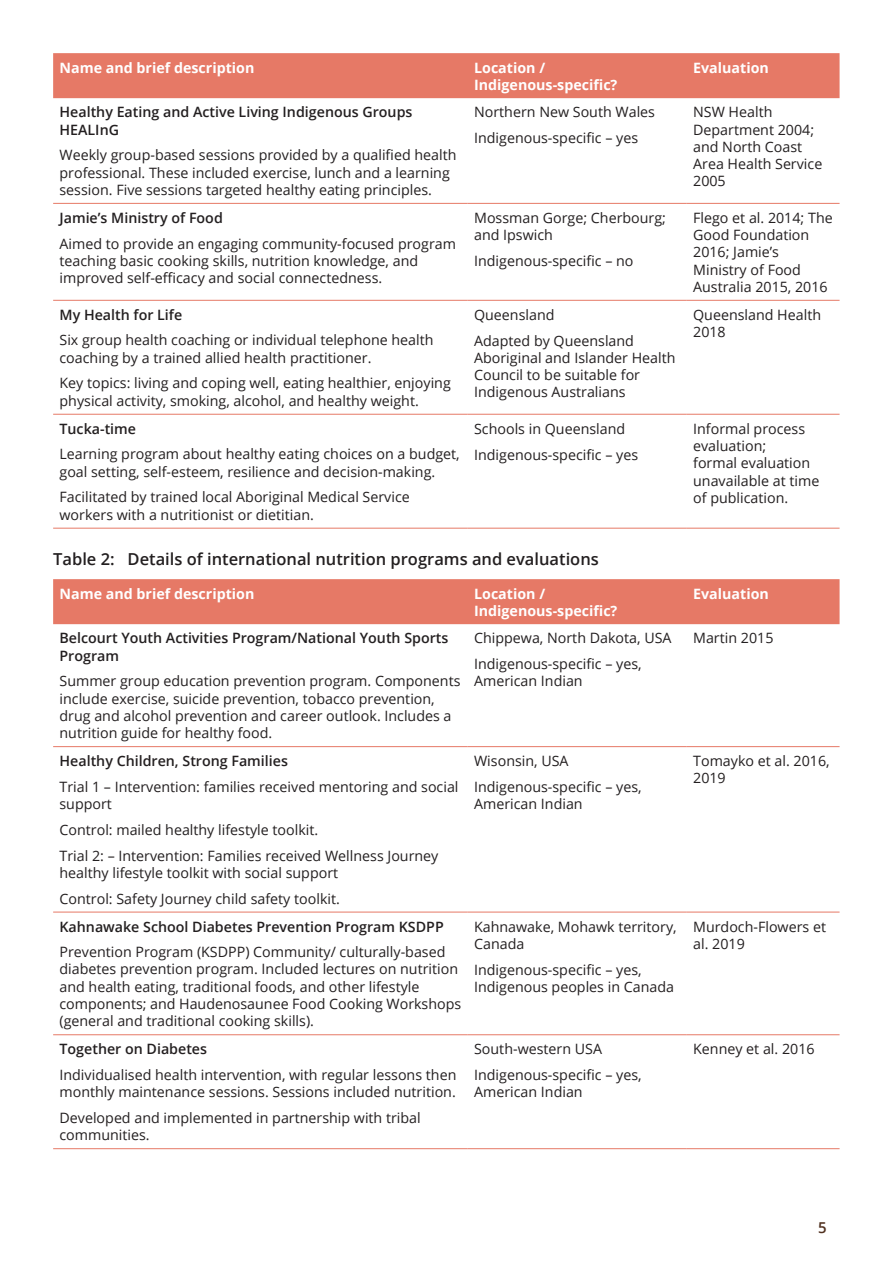
<style>
.page{position:relative;width:893px;height:1263px;background:#fff}
.page>*{position:absolute;margin:0;border:0;box-sizing:border-box;transform-origin:0 0}
.Table_Heading{font:600 16.5px "Open Sans";color:#231f20}
.t1{font:600 15px "Open Sans";color:#513120}
.Table_text_left{font:14.25px/17.2px "Open Sans";color:#231f20}
.Table_header{font:700 14.25px/17.1px "Open Sans";color:#fff}
.Table_text_left-2{font:600 14.25px/17.2px "Open Sans";color:#231f20}
.s1{font-weight:600}
</style>
<div class="page">
<div style="left:53px;top:53px;width:787px;height:45px;background:#e67966"></div>
<hr style="left:53px;top:203px;width:415px;height:1px;background:#e67966">
<hr style="left:468px;top:203px;width:219px;height:1px;background:#e67966">
<hr style="left:687px;top:203px;width:153px;height:1px;background:#e67966">
<hr style="left:53px;top:300px;width:415px;height:1px;background:#e67966">
<hr style="left:468px;top:300px;width:219px;height:1px;background:#e67966">
<hr style="left:687px;top:300px;width:153px;height:1px;background:#e67966">
<hr style="left:53px;top:414px;width:415px;height:1px;background:#e67966">
<hr style="left:468px;top:414px;width:219px;height:1px;background:#e67966">
<hr style="left:687px;top:414px;width:153px;height:1px;background:#e67966">
<hr style="left:53px;top:528px;width:415px;height:1px;background:#e67966">
<hr style="left:468px;top:528px;width:219px;height:1px;background:#e67966">
<hr style="left:687px;top:528px;width:153px;height:1px;background:#e67966">
<div style="left:53px;top:579px;width:787px;height:45px;background:#e67966"></div>
<hr style="left:53px;top:746px;width:415px;height:1px;background:#e67966">
<hr style="left:468px;top:746px;width:219px;height:1px;background:#e67966">
<hr style="left:687px;top:746px;width:153px;height:1px;background:#e67966">
<hr style="left:53px;top:912px;width:415px;height:1px;background:#e67966">
<hr style="left:468px;top:912px;width:219px;height:1px;background:#e67966">
<hr style="left:687px;top:912px;width:153px;height:1px;background:#e67966">
<hr style="left:53px;top:1034px;width:415px;height:1px;background:#e67966">
<hr style="left:468px;top:1034px;width:219px;height:1px;background:#e67966">
<hr style="left:687px;top:1034px;width:153px;height:1px;background:#e67966">
<hr style="left:53px;top:1148px;width:415px;height:1px;background:#e67966">
<hr style="left:468px;top:1148px;width:219px;height:1px;background:#e67966">
<hr style="left:687px;top:1148px;width:153px;height:1px;background:#e67966">
<p class="Table_header" style="left:60px;top:58px;width:196px">Name and brief description</p>
<p class="Table_header" style="left:474px;top:58px;width:145px">Location /<br>Indigenous-specific?</p>
<p class="Table_header" style="left:693px;top:58px;width:77px">Evaluation</p>
<p class="Table_text_left-2" style="left:60px;top:103px;width:354px">Healthy Eating and Active Living Indigenous Groups<br>HEALInG</p>
<p class="Table_text_left" style="left:60px;top:146px;width:399px">Weekly group-based sessions provided by a qualified health professional. These included exercise, lunch and a learning session. Five sessions targeted healthy eating principles.</p>
<p class="Table_text_left" style="left:474px;top:103px;width:182px">Northern New South Wales</p>
<p class="Table_text_left" style="left:474px;top:129px;width:166px">Indigenous-specific – yes</p>
<p class="Table_text_left" style="left:693px;top:103px;width:131px">NSW Health<br>Department 2004; and North Coast<br>Area Health Service<br>2005</p>
<p class="Table_text_left" style="left:60px;top:204px;width:398px;line-height:25.7px"><span class="s1">Jamie’s Ministry of Food<br></span>Aimed to provide an engaging community-focused program</p>
<p class="Table_text_left" style="left:60px;top:252px;width:360px">teaching basic cooking skills, nutrition knowledge, and improved self-efficacy and social connectedness.</p>
<p class="Table_text_left" style="left:60px;top:301px;width:375px;line-height:25.7px"><span class="s1">My Health for Life<br></span>Six group health coaching or individual telephone health</p>
<p class="Table_text_left" style="left:60px;top:344px;width:393px;line-height:25.8px">coaching by a trained allied health practitioner.<br>Key topics: living and coping well, eating healthier, enjoying</p>
<p class="Table_text_left" style="left:60px;top:392px;width:361px">physical activity, smoking, alcohol, and healthy weight.</p>
<p class="Table_text_left" style="left:60px;top:415px;width:402px;line-height:25.7px"><span class="s1">Tucka-time<br></span>Learning program about healthy eating choices on a budget,</p>
<p class="Table_text_left" style="left:60px;top:458px;width:377px;line-height:25.8px">goal setting, self-esteem, resilience and decision-making.<br>Facilitated by trained local Aboriginal Medical Service</p>
<p class="Table_text_left" style="left:60px;top:505px;width:256px">workers with a nutritionist or dietitian.</p>
<p class="Table_text_left" style="left:474px;top:209px;width:193px">Mossman Gorge; Cherbourg; and Ipswich</p>
<p class="Table_text_left" style="left:474px;top:252px;width:161px">Indigenous-specific – no</p>
<p class="Table_text_left" style="left:474px;top:306px;width:82px">Queensland</p>
<p class="Table_text_left" style="left:474px;top:331px;width:203px">Adapted by Queensland<br>Aboriginal and Islander Health<br>Council to be suitable for<br>Indigenous Australians</p>
<p class="Table_text_left" style="left:474px;top:420px;width:153px">Schools in Queensland</p>
<p class="Table_text_left" style="left:474px;top:445px;width:166px">Indigenous-specific – yes</p>
<p class="Table_text_left" style="left:693px;top:209px;width:141px">Flego et al. 2014; The<br>Good Foundation<br>2016; Jamie’s<br>Ministry of Food<br>Australia 2015, 2016</p>
<p class="Table_text_left" style="left:693px;top:306px;width:129px">Queensland Health<br>2018</p>
<p class="Table_text_left" style="left:693px;top:420px;width:128px">Informal process evaluation;<br>formal evaluation unavailable at time of publication.</p>
<p class="Table_Heading" style="left:53px;top:547px;width:547px">Table 2: Details of international nutrition programs and evaluations</p>
<p class="Table_header" style="left:60px;top:584px;width:196px">Name and brief description</p>
<p class="Table_header" style="left:474px;top:584px;width:145px">Location /<br>Indigenous-specific?</p>
<p class="Table_header" style="left:693px;top:584px;width:77px">Evaluation</p>
<p class="Table_text_left-2" style="left:60px;top:629px;width:390px">Belcourt Youth Activities Program/National Youth Sports<br>Program</p>
<p class="Table_text_left" style="left:60px;top:672px;width:402px">Summer group education prevention program. Components include exercise, suicide prevention, tobacco prevention, drug and alcohol prevention and career outlook. Includes a nutrition guide for healthy food.</p>
<p class="Table_text_left" style="left:474px;top:629px;width:199px">Chippewa, North Dakota, USA</p>
<p class="Table_text_left" style="left:474px;top:655px;width:169px">Indigenous-specific – yes,<br>American Indian</p>
<p class="Table_text_left" style="left:693px;top:629px;width:82px">Martin 2015</p>
<p class="Table_text_left" style="left:60px;top:748px;width:400px;line-height:25.7px"><span class="s1">Healthy Children, Strong Families<br></span>Trial 1 – Intervention: families received mentoring and social</p>
<p class="Table_text_left" style="left:60px;top:790px;width:380px;line-height:25.8px">support<br>Control: mailed healthy lifestyle toolkit.<br>Trial 2: – Intervention: Families received Wellness Journey</p>
<p class="Table_text_left" style="left:60px;top:859px;width:282px;line-height:25.8px">healthy lifestyle toolkit with social support<br>Control: Safety Journey child safety toolkit.</p>
<p class="Table_text_left" style="left:60px;top:913px;width:387px;line-height:25.7px"><span class="s1">Kahnawake School Diabetes Prevention Program KSDPP<br></span>Prevention Program (KSDPP) Community/ culturally-based</p>
<p class="Table_text_left" style="left:60px;top:960px;width:403px">diabetes prevention program. Included lectures on nutrition and health eating, traditional foods, and other lifestyle components; and Haudenosaunee Food Cooking Workshops (general and traditional cooking skills).</p>
<p class="Table_text_left" style="left:60px;top:1036px;width:398px;line-height:25.7px"><span class="s1">Together on Diabetes<br></span>Individualised health intervention, with regular lessons then</p>
<p class="Table_text_left" style="left:60px;top:1079px;width:398px;line-height:25.8px">monthly maintenance sessions. Sessions included nutrition.<br>Developed and implemented in partnership with tribal</p>
<p class="Table_text_left" style="left:60px;top:1126px;width:92px">communities.</p>
<p class="Table_text_left" style="left:474px;top:752px;width:96px">Wisonsin, USA</p>
<p class="Table_text_left" style="left:474px;top:778px;width:169px">Indigenous-specific – yes,<br>American Indian</p>
<p class="Table_text_left" style="left:474px;top:917px;width:204px">Kahnawake, Mohawk territory,<br>Canada</p>
<p class="Table_text_left" style="left:474px;top:960px;width:201px">Indigenous-specific – yes,<br>Indigenous peoples in Canada</p>
<p class="Table_text_left" style="left:474px;top:1040px;width:129px">South-western USA</p>
<p class="Table_text_left" style="left:474px;top:1066px;width:169px">Indigenous-specific – yes,<br>American Indian</p>
<p class="Table_text_left" style="left:693px;top:752px;width:138px">Tomayko et al. 2016,<br>2019</p>
<p class="Table_text_left" style="left:693px;top:917px;width:134px">Murdoch-Flowers et al. 2019</p>
<p class="Table_text_left" style="left:693px;top:1040px;width:123px">Kenney et al. 2016</p>
<p class="t1" style="left:818px;top:1217px;width:10px">5</p>
</div>
